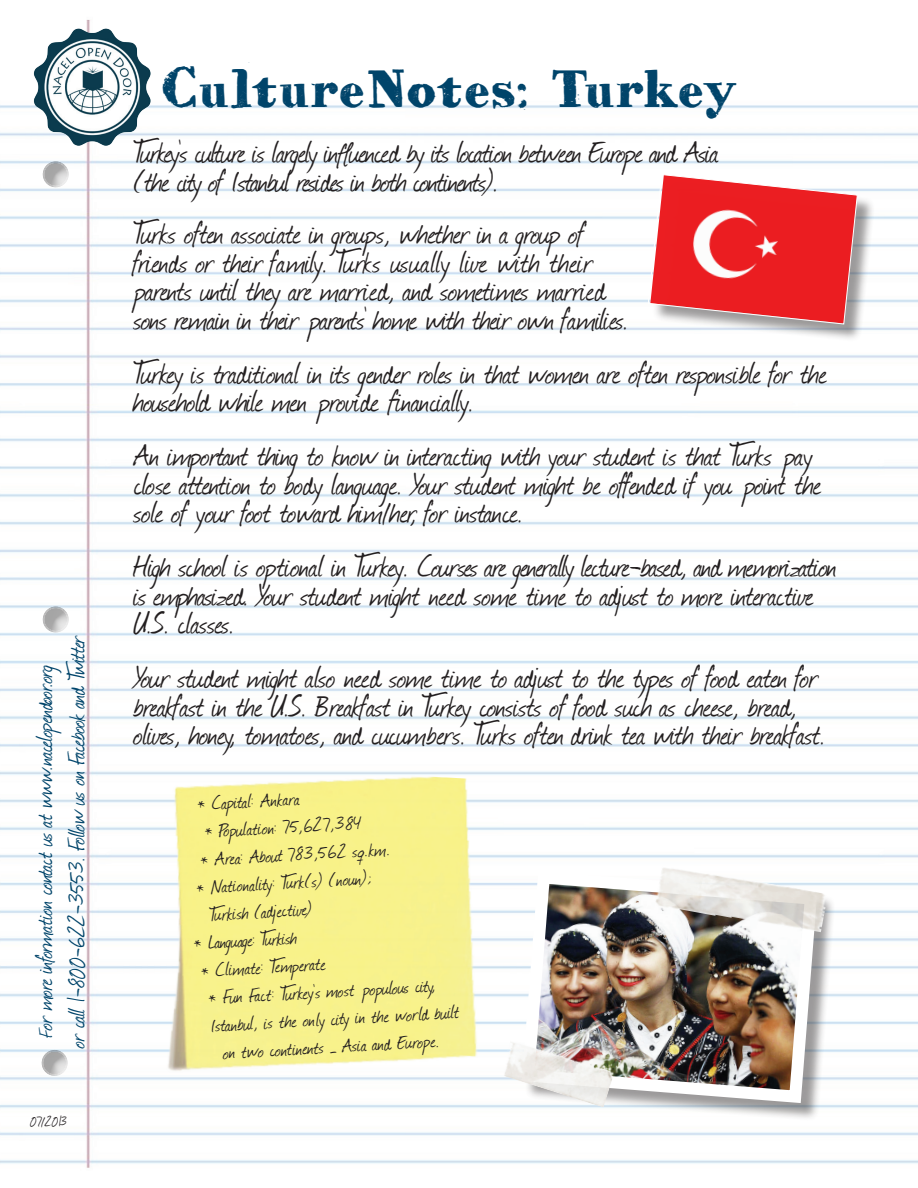
<style>
.page{position:relative;width:918px;height:1188px;background:#fff}
.page>*{position:absolute;margin:0;border:0;box-sizing:border-box;transform-origin:0 0}
.t1{font:500 45px "HVD Bodedo";color:#00446a}
.t2{font:36px/28.5px "Journal";letter-spacing:-.02em;color:#231f20}
.t3{font:36px/28.5px "Journal";letter-spacing:-.04em;color:#231f20}
.t4{font:27px/32.4px "Journal";letter-spacing:-.01em;color:#00446a}
.t5{font:22.5px "Journal";color:#231f20}
.t6{font:16.5px "Journal";color:#231f20}
.s1{font-size:21px}
</style>
<div class="page">
<img style="left:0;top:20px;width:918px;height:1148px">
<div style="left:525px;top:874px;width:311px;height:247px;background:#231f20;opacity:.45"></div>
<img style="left:515px;top:865px;width:309px;height:245px">
<img style="left:499px;top:1038px;width:116px;height:70px">
<img style="left:654px;top:863px;width:174px;height:75px">
<img style="left:29px;top:22px;width:129px;height:124px">
<div style="left:651px;top:177px;width:225px;height:165px;background:#231f20;opacity:.45"></div>
<svg style="left:648px;top:174px;width:210px;height:150px"></svg>
<svg style="left:26px;top:145px;width:59px;height:59px"></svg>
<svg style="left:26px;top:590px;width:59px;height:59px"></svg>
<svg style="left:25px;top:1033px;width:59px;height:59px"></svg>
<img style="left:148px;top:762px;width:367px;height:339px">
<p class="t4" style="left:28px;top:1048px;width:414px;text-indent:10px;rotate:-90deg"><span class="s1">F</span>or more information contact us at www.nacelopendoor.org<br>or call 1-800-622-3553. Follow us on Facebook and Twitter</p>
<p class="t6" style="left:30px;top:1110px;width:38px">07/2013</p>
<p class="t1" style="left:161px;top:54px;width:578px">CultureNotes: Turkey</p>
<p class="t3" style="left:134px;top:138px;width:586px">Turkey’s culture is largely influenced by its location between Europe and Asia (the city of Istanbul resides in both continents).</p>
<p class="t2" style="left:134px;top:219px;width:496px">Turks often associate in groups, whether in a group of friends or their family. Turks usually live with their parents until they are married, and sometimes married sons remain in their parents’ home with their own families.</p>
<p class="t2" style="left:134px;top:358px;width:695px">Turkey is traditional in its gender roles in that women are often responsible for the household while men provide financially.</p>
<p class="t2" style="left:134px;top:441px;width:689px">An important thing to know in interacting with your student is that Turks pay close attention to body language. Your student might be offended if you point the sole of your foot toward him/her, for instance.</p>
<p class="t2" style="left:134px;top:552px;width:704px">High school is optional in Turkey. Courses are generally lecture-based, and memorization is emphasized. Your student might need some time to adjust to more interactive<br>U.S. classes.</p>
<p class="t2" style="left:134px;top:663px;width:693px">Your student might also need some time to adjust to the types of food eaten for breakfast in the U.S. Breakfast in Turkey consists of food such as cheese, bread, olives, honey, tomatoes, and cucumbers. Turks often drink tea with their breakfast.</p>
<p class="t5" style="left:197px;top:788px;width:103px;rotate:-3deg">* Capital: Ankara</p>
<p class="t5" style="left:204px;top:816px;width:158px;rotate:-3deg">* Population: 75,627,384</p>
<p class="t5" style="left:200px;top:844px;width:191px;rotate:-3deg">* Area: About 783,562 sq.km.</p>
<p class="t5" style="left:196px;top:872px;width:177px;rotate:-3deg">* Nationality: Turk(s) (noun);</p>
<p class="t5" style="left:209px;top:899px;width:104px;rotate:-3deg">Turkish (adjective)</p>
<p class="t5" style="left:193px;top:928px;width:104px;rotate:-3deg">* Language: Turkish</p>
<p class="t5" style="left:201px;top:955px;width:126px;rotate:-3deg">* Climate: Temperate</p>
<p class="t5" style="left:208px;top:982px;width:229px;rotate:-3deg">* Fun Fact: Turkey’s most populous city,</p>
<p class="t5" style="left:210px;top:1010px;width:251px;rotate:-3deg">Istanbul, is the only city in the world built</p>
<p class="t5" style="left:222px;top:1037px;width:218px;rotate:-3deg">on two continents – Asia and Europe.</p>
</div>
